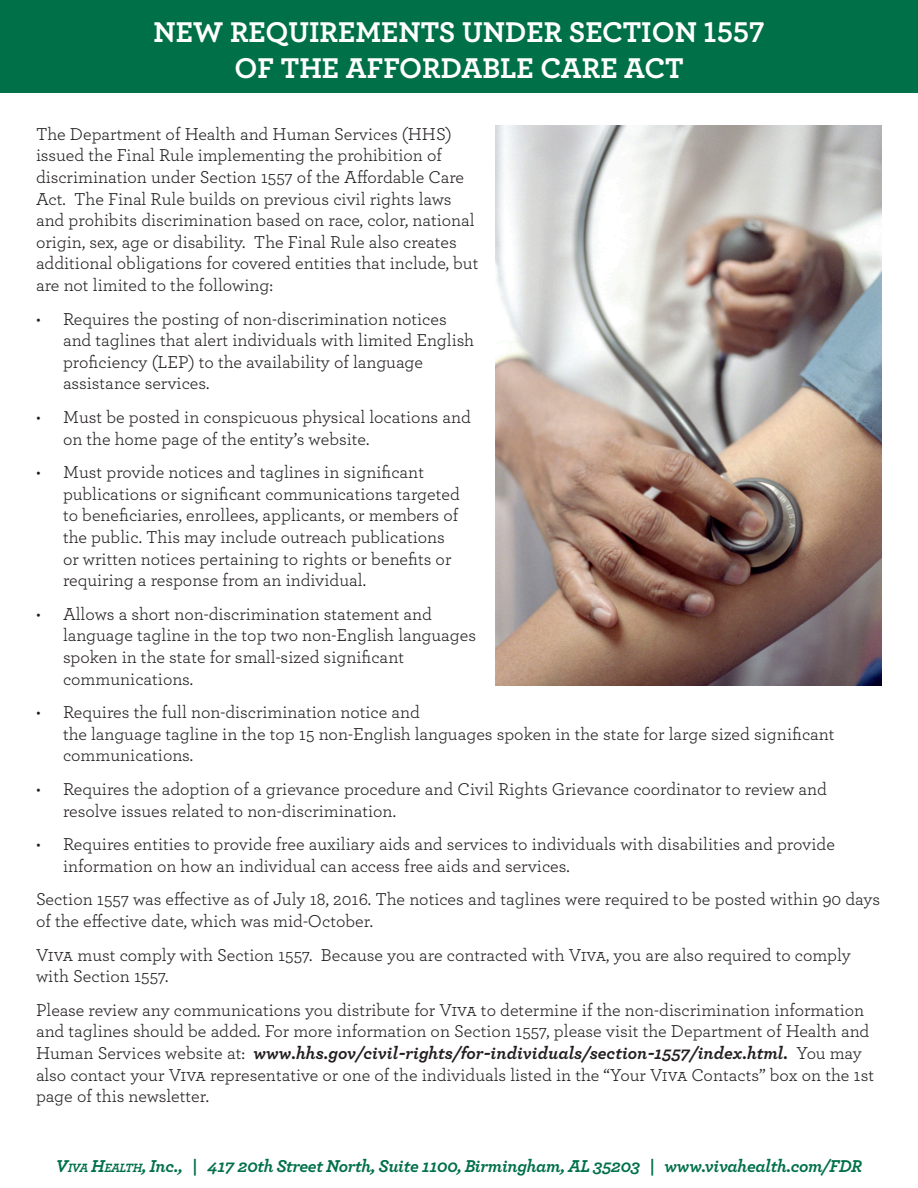
<style>
.page{position:relative;width:918px;height:1188px;background:#fff}
.page>*{position:absolute;margin:0;border:0;box-sizing:border-box;transform-origin:0 0}
.t1{font:700 30px "Archer";color:#fff}
.t2{font:18px/21.6px "Archer";color:#231f20}
.t3{font:italic 700 18px "Archer";letter-spacing:-.02em;color:#007049}
.s1{font-weight:700;font-style:italic}
.s2{font-style:inherit}
.s3{font-size:12.6px}
</style>
<div class="page">
<div style="left:0;top:0;width:918px;height:92px;background:#007049"></div>
<img style="left:496px;top:125px;width:386px;height:560px">
<p class="t1" style="left:153px;top:8px;width:613px">NEW REQUIREMENTS UNDER SECTION 1557</p>
<p class="t1" style="left:234px;top:44px;width:451px">OF THE AFFORDABLE CARE ACT</p>
<p class="t2" style="left:36px;top:122px;width:444px">The Department of Health and Human Services (HHS) issued the Final Rule implementing the prohibition of discrimination under Section 1557 of the Affordable Care Act. The Final Rule builds on previous civil rights laws and prohibits discrimination based on race, color, national origin, sex, age or disability. The Final Rule also creates additional obligations for covered entities that include, but are not limited to the following:</p>
<p class="t2" style="left:63px;top:307px;width:413px;text-indent:-27px">• Requires the posting of non-discrimination notices and taglines that alert individuals with limited English proficiency (LEP) to the availability of language assistance services.</p>
<p class="t2" style="left:63px;top:405px;width:409px;text-indent:-27px">• Must be posted in conspicuous physical locations and on the home page of the entity’s website.</p>
<p class="t2" style="left:63px;top:461px;width:398px;text-indent:-27px">• Must provide notices and taglines in significant publications or significant communications targeted to beneficiaries, enrollees, applicants, or members of the public. This may include outreach publications or written notices pertaining to rights or benefits or requiring a response from an individual.</p>
<p class="t2" style="left:63px;top:602px;width:415px;text-indent:-27px">• Allows a short non-discrimination statement and language tagline in the top two non-English languages spoken in the state for small-sized significant communications.</p>
<p class="t2" style="left:63px;top:701px;width:773px;text-indent:-27px">• Requires the full non-discrimination notice and<br>the language tagline in the top 15 non-English languages spoken in the state for large sized significant communications.</p>
<p class="t2" style="left:63px;top:777px;width:765px;text-indent:-27px">• Requires the adoption of a grievance procedure and Civil Rights Grievance coordinator to review and resolve issues related to non-discrimination.</p>
<p class="t2" style="left:63px;top:833px;width:774px;text-indent:-27px">• Requires entities to provide free auxiliary aids and services to individuals with disabilities and provide information on how an individual can access free aids and services.</p>
<p class="t2" style="left:36px;top:888px;width:846px">Section 1557 was effective as of July 18, 2016. The notices and taglines were required to be posted within 90 days of the effective date, which was mid-October.</p>
<p class="t2" style="left:36px;top:943px;width:816px">Viva must comply with Section 1557. Because you are contracted with Viva, you are also required to comply with Section 1557.</p>
<p class="t2" style="left:36px;top:998px;width:840px">Please review any communications you distribute for Viva to determine if the non-discrimination information and taglines should be added. For more information on Section 1557, please visit the Department of Health and Human Services website at: <span class="s1">www.hhs.gov/civil-rights/for-individuals/section-1557/index.html.</span> You may also contact your Viva representative or one of the individuals listed in the “Your Viva Contacts” box on the 1st page of this newsletter.</p>
<p class="t3" style="left:56px;top:1152px;width:808px"><span class="s2">V</span><span class="s3">IVA</span> <span class="s2">H</span><span class="s3">EALTH</span>, Inc., | 417 20th Street North, Suite 1100, Birmingham, AL 35203 | www.vivahealth.com/FDR</p>
</div>
